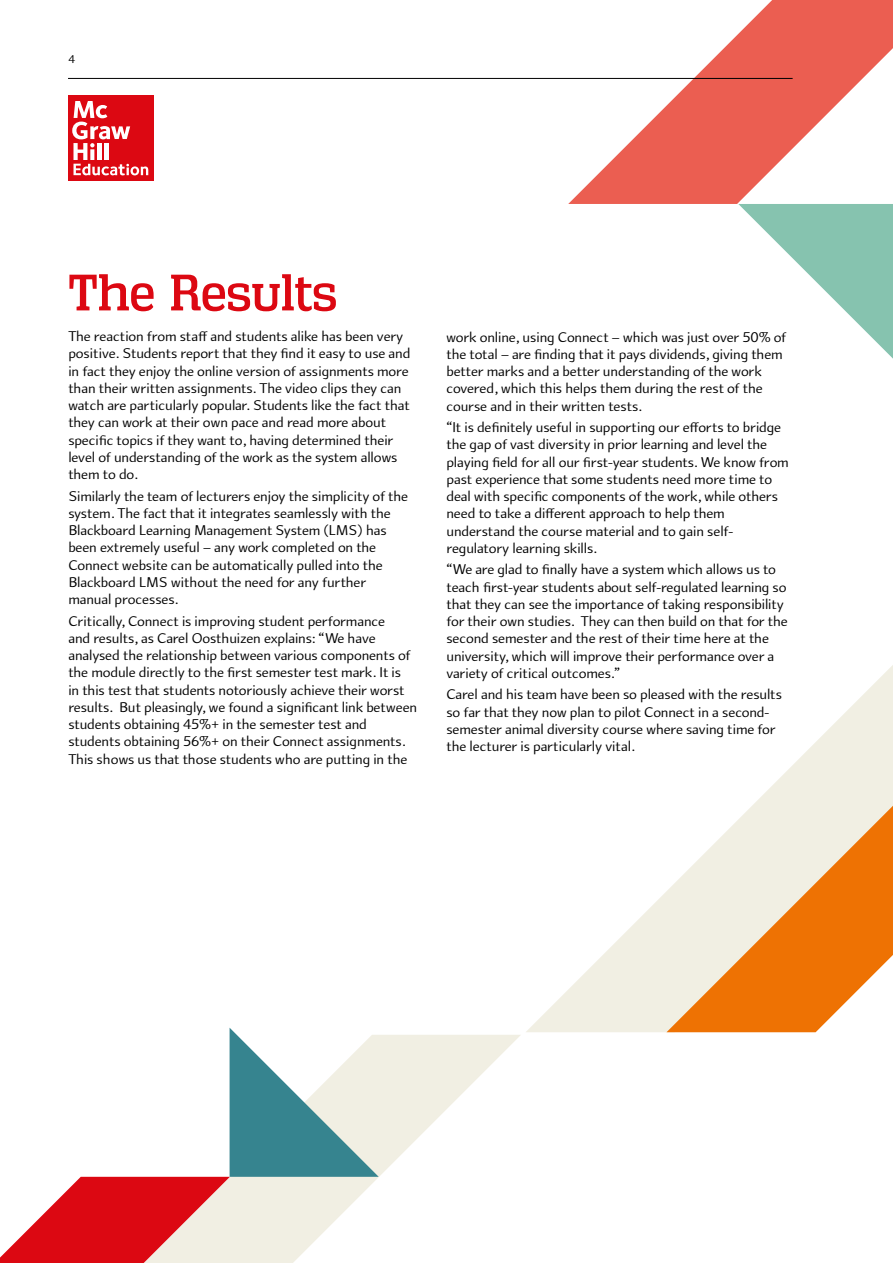
<style>
.page{position:relative;width:893px;height:1263px;background:#fff}
.page>*{position:absolute;margin:0;border:0;box-sizing:border-box;transform-origin:0 0}
.t1{font:50.4px "Vectipede Rg";color:#dc0812}
.t2{font:15px/17.2px "Arum Sans";letter-spacing:-.01em;color:#000}
.t3{font:12px "Arum Sans";color:#000}
</style>
<div class="page">
<svg style="left:568px;top:0;width:325px;height:204px;fill:#eb6356"></svg>
<hr style="left:68px;top:78px;width:725px;height:1px;background:#000">
<div style="left:68px;top:95px;width:86px;height:85px;background:#dc0812"></div>
<svg style="left:72px;top:101px;width:76px;height:74px"></svg>
<svg style="left:738px;top:204px;width:155px;height:155px"></svg>
<svg style="left:379px;top:1035px;width:142px;height:142px"></svg>
<svg style="left:0;top:1028px;width:379px;height:235px"></svg>
<svg style="left:526px;top:665px;width:367px;height:367px"></svg>
<svg style="left:666px;top:806px;width:227px;height:226px;background:#f1b983"></svg>
<p class="t3" style="left:68px;top:52px;width:8px">4</p>
<h1 class="t1" style="left:68px;top:263px;width:270px">The Results</h1>
<p class="t2" style="left:68px;top:328px;width:344px">The reaction from staff and students alike has been very positive. Students report that they find it easy to use and in fact they enjoy the online version of assignments more than their written assignments. The video clips they can watch are particularly popular. Students like the fact that they can work at their own pace and read more about specific topics if they want to, having determined their level of understanding of the work as the system allows them to do.</p>
<p class="t2" style="left:68px;top:487px;width:341px">Similarly the team of lecturers enjoy the simplicity of the system. The fact that it integrates seamlessly with the Blackboard Learning Management System (LMS) has been extremely useful – any work completed on the Connect website can be automatically pulled into the Blackboard LMS without the need for any further manual processes.</p>
<p class="t2" style="left:68px;top:612px;width:350px">Critically, Connect is improving student performance<br>and results, as Carel Oosthuizen explains: “We have analysed the relationship between various components of the module directly to the first semester test mark. It is<br>in this test that students notoriously achieve their worst results. But pleasingly, we found a significant link between students obtaining 45%+ in the semester test and students obtaining 56%+ on their Connect assignments.<br>This shows us that those students who are putting in the</p>
<p class="t2" style="left:446px;top:328px;width:341px">work online, using Connect – which was just over 50% of the total – are finding that it pays dividends, giving them better marks and a better understanding of the work covered, which this helps them during the rest of the course and in their written tests.</p>
<p class="t2" style="left:446px;top:419px;width:344px">“It is definitely useful in supporting our efforts to bridge the gap of vast diversity in prior learning and level the playing field for all our first-year students. We know from past experience that some students need more time to deal with specific components of the work, while others need to take a different approach to help them understand the course material and to gain self&shy;regulatory learning skills.</p>
<p class="t2" style="left:446px;top:561px;width:343px">“We are glad to finally have a system which allows us to teach first-year students about self-regulated learning so that they can see the importance of taking responsibility for their own studies. They can then build on that for the second semester and the rest of their time here at the university, which will improve their performance over a variety of critical outcomes.”</p>
<p class="t2" style="left:446px;top:686px;width:337px">Carel and his team have been so pleased with the results so far that they now plan to pilot Connect in a second&shy;semester animal diversity course where saving time for the lecturer is particularly vital.</p>
</div>
